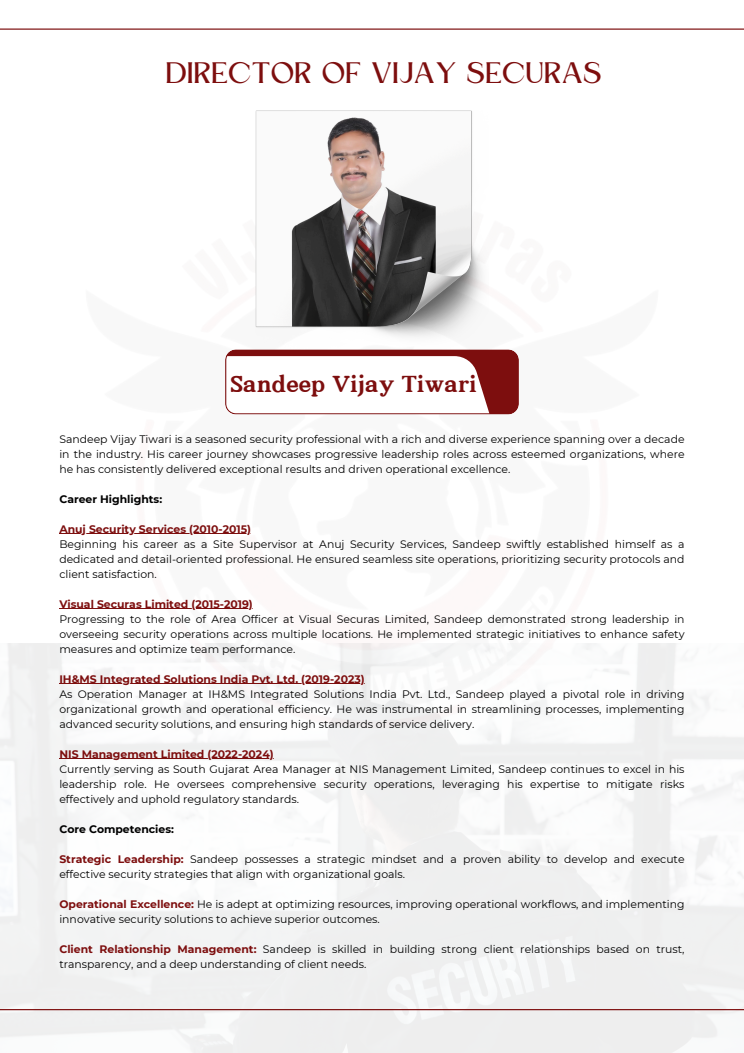
<style>
.page{position:relative;width:744px;height:1053px;background:#fff}
.page>*{position:absolute;margin:0;border:0;box-sizing:border-box;transform-origin:0 0}
.t1{font:900 29.52px "Canva Joyful";color:#7d0e0e}
.t2{font:27.6px "Kingred Serif";color:#7d0e0e}
.t3{font:10.84px/15px "Montserrat";color:#000;text-align:justify}
.t4{font:700 10.84px "Montserrat";color:#7d0e0e}
.t5{font:700 10.84px "Montserrat";color:#000}
.s1{font-weight:700;color:#7d0e0e}
</style>
<div class="page">
<hr style="left:0;top:28px;width:744px;height:2px;background:#7d0e0e">
<hr style="left:0;top:1008px;width:744px;height:2px;background:#7d0e0e">
<img style="left:255px;top:111px;width:232px;height:226px">
<svg style="left:225px;top:349px;width:294px;height:65px"></svg>
<hr style="left:59px;top:533px;width:192px;height:1px;background:#7d0e0e">
<hr style="left:59px;top:608px;width:194px;height:1px;background:#7d0e0e">
<hr style="left:59px;top:683px;width:306px;height:1px;background:#7d0e0e">
<hr style="left:59px;top:758px;width:215px;height:1px;background:#7d0e0e">
<p class="t2" style="left:167px;top:62px;width:438px">DIRECTOR OF VIJAY SECURAS</p>
<h1 class="t1" style="left:230px;top:371px;width:248px">Sandeep Vijay Tiwari</h1>
<p class="t3" style="left:59px;top:431px;width:627px">Sandeep Vijay Tiwari is a seasoned security professional with a rich and diverse experience spanning over a decade in the industry. His career journey showcases progressive leadership roles across esteemed organizations, where he has consistently delivered exceptional results and driven operational excellence.</p>
<p class="t5" style="left:59px;top:492px;width:104px">Career Highlights:</p>
<h2 class="t4" style="left:59px;top:522px;width:193px">Anuj Security Services (2010-2015)</h2>
<p class="t3" style="left:59px;top:536px;width:627px">Beginning his career as a Site Supervisor at Anuj Security Services, Sandeep swiftly established himself as a dedicated and detail-oriented professional. He ensured seamless site operations, prioritizing security protocols and client satisfaction.</p>
<h3 class="t4" style="left:59px;top:597px;width:195px">Visual Securas Limited (2015-2019)</h3>
<p class="t3" style="left:59px;top:611px;width:627px">Progressing to the role of Area Officer at Visual Securas Limited, Sandeep demonstrated strong leadership in overseeing security operations across multiple locations. He implemented strategic initiatives to enhance safety measures and optimize team performance.</p>
<p class="t4" style="left:59px;top:672px;width:307px">IH&amp;MS Integrated Solutions India Pvt. Ltd. (2019-2023)</p>
<p class="t3" style="left:59px;top:686px;width:627px">As Operation Manager at IH&amp;MS Integrated Solutions India Pvt. Ltd., Sandeep played a pivotal role in driving organizational growth and operational efficiency. He was instrumental in streamlining processes, implementing advanced security solutions, and ensuring high standards of service delivery.</p>
<p class="t4" style="left:59px;top:747px;width:216px">NIS Management Limited (2022-2024)</p>
<p class="t3" style="left:59px;top:761px;width:627px">Currently serving as South Gujarat Area Manager at NIS Management Limited, Sandeep continues to excel in his leadership role. He oversees comprehensive security operations, leveraging his expertise to mitigate risks effectively and uphold regulatory standards.</p>
<p class="t5" style="left:59px;top:822px;width:116px">Core Competencies:</p>
<p class="t3" style="left:59px;top:851px;width:627px"><span class="s1">Strategic Leadership:</span> Sandeep possesses a strategic mindset and a proven ability to develop and execute effective security strategies that align with organizational goals.</p>
<p class="t3" style="left:59px;top:896px;width:627px"><span class="s1">Operational Excellence:</span> He is adept at optimizing resources, improving operational workflows, and implementing innovative security solutions to achieve superior outcomes.</p>
<h3 class="t3" style="left:59px;top:941px;width:627px"><span class="s1">Client Relationship Management:</span> Sandeep is skilled in building strong client relationships based on trust, transparency, and a deep understanding of client needs.</h3>
</div>
